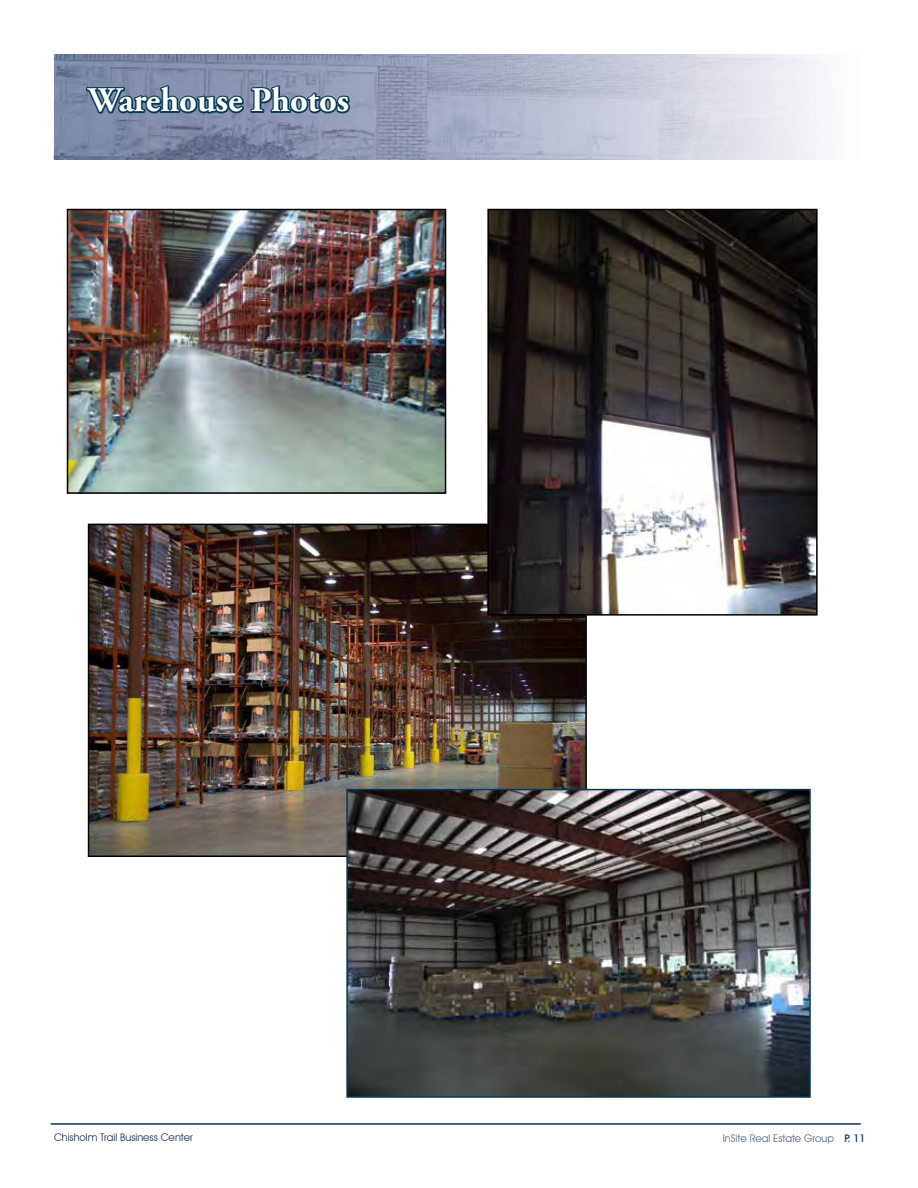
<style>
.page{position:relative;width:918px;height:1188px;background:#fff}
.page>*{position:absolute;margin:0;border:0;box-sizing:border-box;transform-origin:0 0}
.t1{font:700 34.5px "Adobe Garamond Pro";color:#fff}
.t2{font:10.5px "Avant Garde IT Cby BT";color:#1c3160}
.t3{font:10.5px "Avant Garde IT Cby BT";color:#556488}
.s1{font-weight:500;color:#036}
</style>
<div class="page">
<hr style="left:51px;top:1123px;width:810px;height:2px;background:#036">
<img style="left:91px;top:527px;width:493px;height:327px">
<div style="left:88px;top:524px;width:499px;height:333px;border:2px solid #000"></div>
<img style="left:54px;top:54px;width:775px;height:105px">
<svg style="left:86px;top:84px;width:265px;height:32px;background:#4d6b87"></svg>
<img style="left:70px;top:212px;width:373px;height:279px">
<div style="left:67px;top:209px;width:379px;height:285px;border:2px solid #000"></div>
<img style="left:490px;top:212px;width:325px;height:401px">
<div style="left:487px;top:209px;width:331px;height:407px;border:2px solid #000"></div>
<img style="left:349px;top:792px;width:459px;height:303px">
<div style="left:346px;top:789px;width:465px;height:309px;border:2px solid #023a55"></div>
<h1 class="t1" style="left:89px;top:80px;width:262px">Warehouse Photos</h1>
<p class="t2" style="left:54px;top:1131px;width:140px">Chisholm Trail Business Center</p>
<p class="t3" style="left:723px;top:1132px;width:144px">InSite Real Estate Group <span class="s1">P. 11</span></p>
</div>
